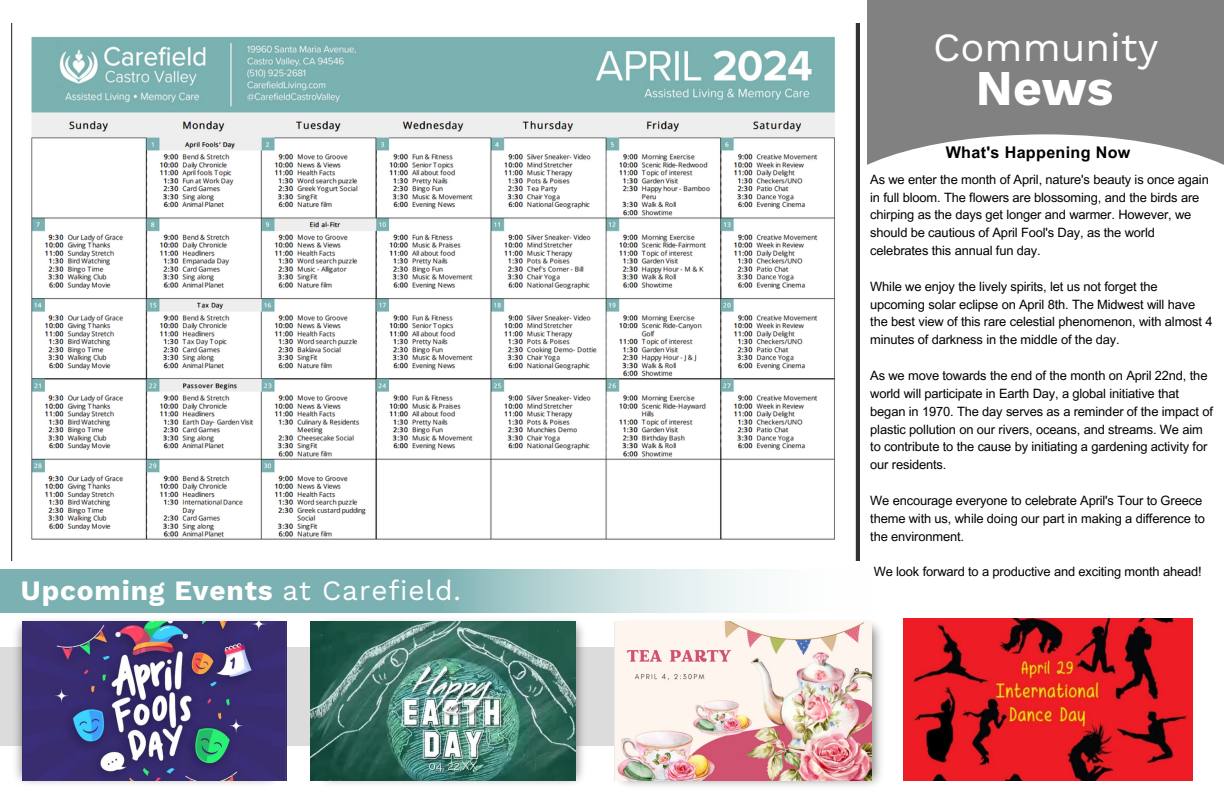
<style>
.page{position:relative;width:1224px;height:792px;background:#fff}
.page>*{position:absolute;margin:0;border:0;box-sizing:border-box;transform-origin:0 0}
.t1{font:700 50px "Work Sans";color:#fff}
.t2{font:40px "Work Sans";color:#fff}
.t3{font:700 28px "Work Sans";letter-spacing:.03em;color:#fff}
.t4{font:700 16.1px "Arial MT Pro";letter-spacing:.02em;color:#000}
.t5{font:12.9px/17.8px "Arial MT Pro";letter-spacing:-.01em;color:#000}
.s1{font-weight:400}
</style>
<div class="page">
<div style="left:1px;top:647px;width:870px;height:99px;background:#dcdcdc"></div>
<img style="left:15px;top:620px;width:272px;height:164px">
<img style="left:311px;top:620px;width:272px;height:164px">
<img style="left:22px;top:622px;width:265px;height:159px">
<img style="left:311px;top:622px;width:265px;height:159px">
<div style="left:867px;top:0;width:357px;height:175px;background:#818181"></div>
<svg style="left:859px;top:134px;width:365px;height:150px"></svg>
<img style="left:615px;top:621px;width:266px;height:165px">
<img style="left:615px;top:622px;width:256px;height:159px">
<svg style="left:0;top:569px;width:755px;height:43px;background:#99c2c3"></svg>
<img style="left:903px;top:618px;width:290px;height:163px">
<img style="left:12px;top:24px;width:847px;height:536px">
<p class="t3" style="left:21px;top:574px;width:441px">Upcoming Events <span class="s1">at Carefield.</span></p>
<p class="t2" style="left:933px;top:24px;width:227px">Community</p>
<p class="t1" style="left:976px;top:58px;width:139px">News</p>
<p class="t4" style="left:946px;top:147px;width:186px">What's Happening Now</p>
<h3 class="t5" style="left:870px;top:172px;width:340px">As we enter the month of April, nature's beauty is once again in full bloom. The flowers are blossoming, and the birds are chirping as the days get longer and warmer. However, we should be cautious of April Fool's Day, as the world celebrates this annual fun day.</h3>
<p class="t5" style="left:870px;top:279px;width:344px">While we enjoy the lively spirits, let us not forget the upcoming solar eclipse on April 8th. The Midwest will have the best view of this rare celestial phenomenon, with almost 4 minutes of darkness in the middle of the day.</p>
<p class="t5" style="left:870px;top:368px;width:344px">As we move towards the end of the month on April 22nd, the world will participate in Earth Day, a global initiative that began in 1970. The day serves as a reminder of the impact of plastic pollution on our rivers, oceans, and streams. We aim to contribute to the cause by initiating a gardening activity for our residents.</p>
<p class="t5" style="left:870px;top:493px;width:336px">We encourage everyone to celebrate April's Tour to Greece theme with us, while doing our part in making a difference to the environment.</p>
<p class="t5" style="left:874px;top:564px;width:330px">We look forward to a productive and exciting month ahead!</p>
</div>
